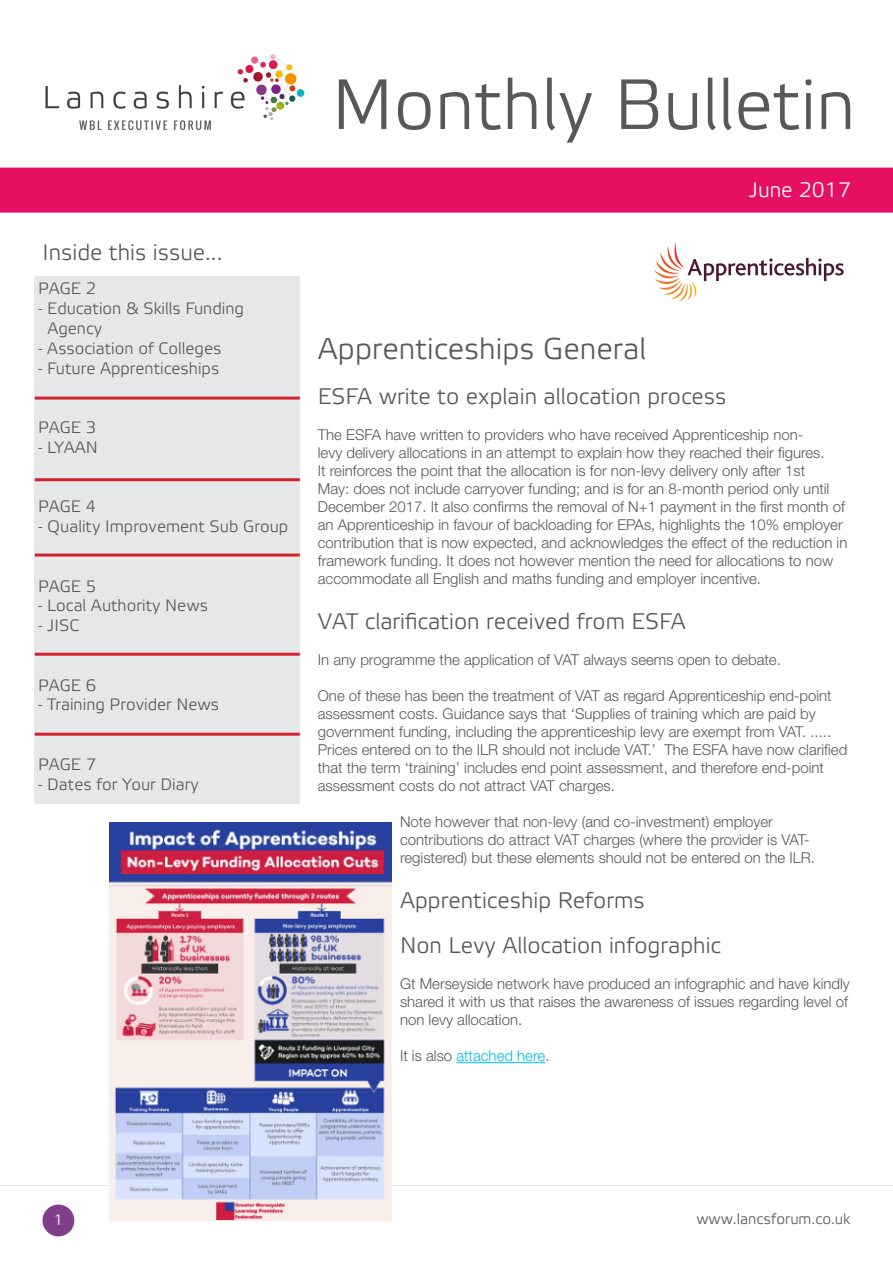
<style>
.page{position:relative;width:893px;height:1263px;background:#fff}
.page>*{position:absolute;margin:0;border:0;box-sizing:border-box;transform-origin:0 0}
.t1{font:71.1px "Elektra Light Pro";color:#57585a}
.t2{font:30px "Elektra Light Pro";color:#57585a}
.t3{font:22.5px "Elektra Light Pro";color:#57585a}
.t4{font:21px "Elektra Light Pro";color:#fff}
.t5{font:16.5px/19.8px "Elektra Light Pro";color:#57585a}
.t6{font:300 15px/18px "Helvetica Neue";color:#57585a}
.t7{font:300 15px "Helvetica Neue";color:#00baf1}
.t8{font:15px "Elektra Light Pro";color:#57585a}
.t9{font:15px "Elektra Light Pro";color:#fff}
.s1{color:#57585a}
</style>
<div class="page">
<div style="left:0;top:168px;width:893px;height:45px;background:#e50f63"></div>
<hr style="left:0;top:1185px;width:893px;height:1px;background:#e6e7e9">
<div style="left:42px;top:1204px;width:32px;height:32px;background:#823e8c;border-radius:50%"></div>
<img style="left:45px;top:54px;width:260px;height:77px">
<div style="left:35px;top:276px;width:265px;height:528px;background:#e6e7e9"></div>
<hr style="left:35px;top:653px;width:265px;height:3px;background:#d1232a">
<hr style="left:35px;top:733px;width:265px;height:3px;background:#d1232a">
<hr style="left:35px;top:397px;width:265px;height:3px;background:#d1232a">
<hr style="left:35px;top:478px;width:265px;height:3px;background:#d1232a">
<hr style="left:35px;top:553px;width:265px;height:3px;background:#d1232a">
<svg style="left:654px;top:243px;width:190px;height:58px"></svg>
<hr style="left:456px;top:1062px;width:89px;height:1px;background:#00baf1">
<img style="left:110px;top:822px;width:281px;height:398px">
<p class="t1" style="left:332px;top:67px;width:525px">Monthly Bulletin</p>
<p class="t3" style="left:43px;top:240px;width:181px">Inside this issue...</p>
<p class="t5" style="left:38px;top:279px;width:59px">PAGE 2</p>
<p class="t5" style="left:47px;top:299px;width:198px;text-indent:-9px">- Education &amp; Skills Funding<br>Agency</p>
<p class="t5" style="left:38px;top:339px;width:185px">- Association of Colleges</p>
<p class="t5" style="left:38px;top:359px;width:183px">- Future Apprenticeships</p>
<p class="t5" style="left:38px;top:418px;width:59px">PAGE 3</p>
<p class="t5" style="left:38px;top:438px;width:61px">- LYAAN</p>
<p class="t5" style="left:38px;top:497px;width:59px">PAGE 4</p>
<p class="t5" style="left:38px;top:517px;width:252px">- Quality Improvement Sub Group</p>
<p class="t5" style="left:38px;top:576px;width:59px">PAGE 5</p>
<p class="t5" style="left:38px;top:596px;width:172px">- Local Authority News</p>
<p class="t5" style="left:38px;top:616px;width:43px">- JISC</p>
<p class="t5" style="left:38px;top:675px;width:59px">PAGE 6</p>
<p class="t5" style="left:38px;top:695px;width:183px">- Training Provider News</p>
<p class="t5" style="left:38px;top:755px;width:59px">PAGE 7</p>
<p class="t5" style="left:38px;top:774px;width:162px">- Dates for Your Diary</p>
<p class="t4" style="left:749px;top:179px;width:104px">June 2017</p>
<p class="t2" style="left:318px;top:333px;width:330px">Apprenticeships General</p>
<p class="t3" style="left:318px;top:384px;width:410px">ESFA write to explain allocation process</p>
<p class="t6" style="left:318px;top:425px;width:531px">The ESFA have written to providers who have received Apprenticeship non-<br>levy delivery allocations in an attempt to explain how they reached their figures.<br>It reinforces the point that the allocation is for non-levy delivery only after 1st<br>May: does not include carryover funding; and is for an 8-month period only until December 2017. It also confirms the removal of N+1 payment in the first month of an Apprenticeship in favour of backloading for EPAs, highlights the 10% employer contribution that is now expected, and acknowledges the effect of the reduction in framework funding. It does not however mention the need for allocations to now accommodate all English and maths funding and employer incentive.</p>
<p class="t3" style="left:318px;top:609px;width:370px">VAT clarification received from ESFA</p>
<p class="t6" style="left:318px;top:650px;width:465px">In any programme the application of VAT always seems open to debate.</p>
<p class="t6" style="left:318px;top:686px;width:531px">One of these has been the treatment of VAT as regard Apprenticeship end-point assessment costs. Guidance says that ‘Supplies of training which are paid by government funding, including the apprenticeship levy are exempt from VAT. .....<br>Prices entered on to the ILR should not include VAT.’ The ESFA have now clarified that the term ‘training’ includes end point assessment, and therefore end-point assessment costs do not attract VAT charges.</p>
<p class="t6" style="left:400px;top:812px;width:417px">Note however that non-levy (and co-investment) employer contributions do attract VAT charges (where the provider is VAT&shy;registered) but these elements should not be entered on the ILR.</p>
<p class="t3" style="left:400px;top:888px;width:246px">Apprenticeship Reforms</p>
<p class="t3" style="left:400px;top:933px;width:323px">Non Levy Allocation infographic</p>
<p class="t6" style="left:400px;top:974px;width:451px">Gt Merseyside network have produced an infographic and have kindly shared it with us that raises the awareness of issues regarding level of non levy allocation.</p>
<p class="t7" style="left:400px;top:1047px;width:151px"><span class="s1">It is also</span> attached here<span class="s1">.</span></p>
<p class="t9" style="left:54px;top:1211px;width:11px">1</p>
<p class="t8" style="left:696px;top:1211px;width:156px">www.lancsforum.co.uk</p>
</div>
